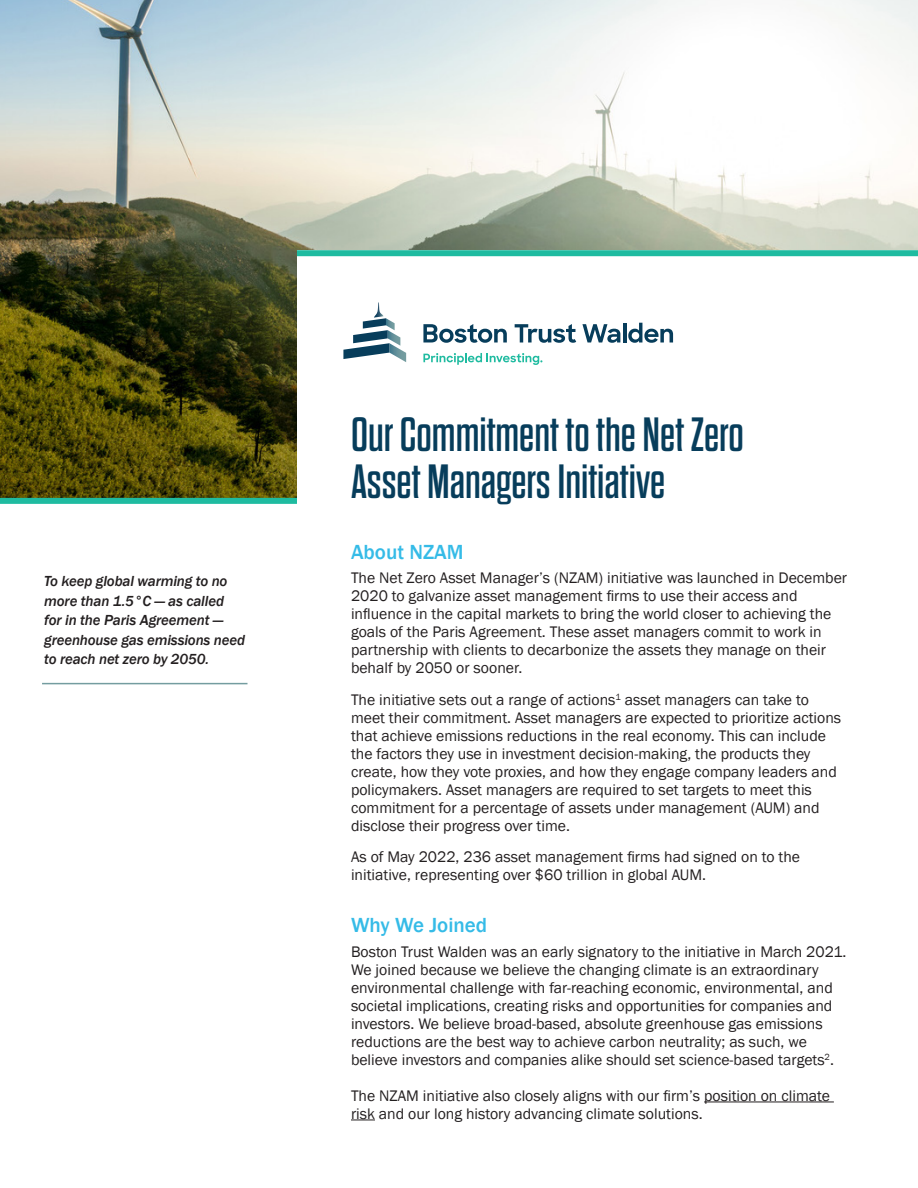
<style>
.page{position:relative;width:918px;height:1188px;background:#fff}
.page>*{position:absolute;margin:0;border:0;box-sizing:border-box;transform-origin:0 0}
.t1{font:48px/46.5px "Dharma Gothic E";color:#073d5b}
.t2{font:500 21px "Franklin Gothic";color:#35bbe7}
.t3{font:15.75px/18px "Franklin Gothic";color:#231f20}
.Body_Bullets_10pt{font:italic 500 15px/19.5px "Franklin Gothic";letter-spacing:-.01em;color:#231f20}
</style>
<div class="page">
<img style="left:0;top:0;width:918px;height:498px">
<div style="left:297px;top:251px;width:621px;height:913px;background:#fff"></div>
<hr style="left:704px;top:1102px;width:130px;height:1px;background:#231f20">
<svg style="left:351px;top:1120px;width:24px;height:1px"></svg>
<div style="left:0;top:498px;width:297px;height:6px;background:#1fbba0"></div>
<div style="left:297px;top:250px;width:621px;height:6px;background:#1fbba0"></div>
<svg style="left:343px;top:302px;width:63px;height:60px"></svg>
<svg style="left:423px;top:324px;width:84px;height:19px"></svg>
<svg style="left:515px;top:324px;width:61px;height:19px"></svg>
<svg style="left:582px;top:324px;width:38px;height:19px"></svg>
<hr style="left:623px;top:323px;width:3px;height:19px;background:#073d5b">
<svg style="left:628px;top:323px;width:45px;height:20px"></svg>
<svg style="left:423px;top:353px;width:119px;height:12px"></svg>
<hr style="left:42px;top:683px;width:206px;height:1px;background:#749da0">
<p class="Body_Bullets_10pt" style="left:44px;top:572px;width:202px">To keep global warming to no more than 1.5°C — as called for in the Paris Agreement — greenhouse gas emissions need to reach net zero by 2050.</p>
<p class="t1" style="left:351px;top:412px;width:395px">Our Commitment to the Net Zero<br>Asset Managers Initiative</p>
<p class="t2" style="left:351px;top:539px;width:114px">About NZAM</p>
<p class="t3" style="left:351px;top:569px;width:498px">The Net Zero Asset Manager’s (NZAM) initiative was launched in December 2020 to galvanize asset management firms to use their access and influence in the capital markets to bring the world closer to achieving the goals of the Paris Agreement. These asset managers commit to work in partnership with clients to decarbonize the assets they manage on their behalf by 2050 or sooner.</p>
<p class="t3" style="left:351px;top:691px;width:492px">The initiative sets out a range of actions<sup>1</sup> asset managers can take to meet their commitment. Asset managers are expected to prioritize actions that achieve emissions reductions in the real economy. This can include the factors they use in investment decision-making, the products they create, how they vote proxies, and how they engage company leaders and policymakers. Asset managers are required to set targets to meet this commitment for a percentage of assets under management (AUM) and disclose their progress over time.</p>
<p class="t3" style="left:351px;top:848px;width:451px">As of May 2022, 236 asset management firms had signed on to the initiative, representing over $60 trillion in global AUM.</p>
<p class="t2" style="left:351px;top:912px;width:138px">Why We Joined</p>
<p class="t3" style="left:351px;top:943px;width:497px">Boston Trust Walden was an early signatory to the initiative in March 2021.<br>We joined because we believe the changing climate is an extraordinary environmental challenge with far-reaching economic, environmental, and societal implications, creating risks and opportunities for companies and investors. We believe broad-based, absolute greenhouse gas emissions reductions are the best way to achieve carbon neutrality; as such, we believe investors and companies alike should set science-based targets<sup>2</sup>.</p>
<p class="t3" style="left:351px;top:1087px;width:480px">The NZAM initiative also closely aligns with our firm’s position on climate risk and our long history advancing climate solutions.</p>
</div>
